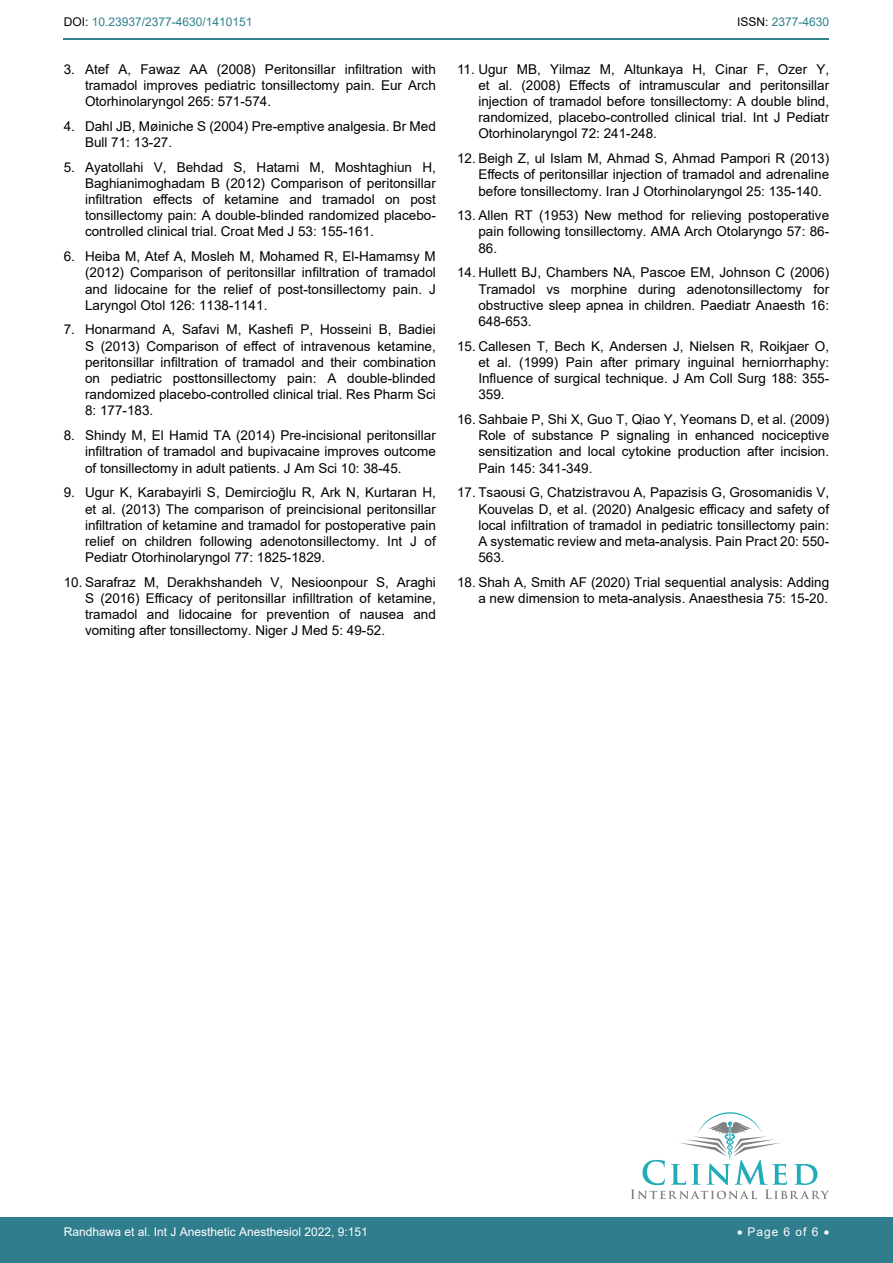
<style>
.page{position:relative;width:893px;height:1263px;background:#fff}
.page>*{position:absolute;margin:0;border:0;box-sizing:border-box;transform-origin:0 0}
.t1{font:13.5px/16.2px "Arial";color:#000;text-align:justify}
.t2{font:12px "Arial";color:#fff}
.t3{font:12px "Arial";color:#30808d}
.s1{color:#000}
</style>
<div class="page">
<div style="left:0;top:1217px;width:893px;height:46px;background:#307d8d"></div>
<hr style="left:64px;top:38px;width:765px;height:2px;background:#30808d">
<svg style="left:631px;top:1112px;width:198px;height:87px"></svg>
<p class="t3" style="left:64px;top:14px;width:190px"><span class="s1">DOI:</span> 10.23937/2377-4630/1410151</p>
<p class="t3" style="left:737px;top:14px;width:94px"><span class="s1">ISSN:</span> 2377-4630</p>
<p class="t1" style="left:85px;top:61px;width:352px;text-indent:-21px">3. Atef A, Fawaz AA (2008) Peritonsillar infiltration with tramadol improves pediatric tonsillectomy pain. Eur Arch Otorhinolaryngol 265: 571-574.</p>
<p class="t1" style="left:85px;top:118px;width:352px;text-indent:-21px">4. Dahl JB, Møiniche S (2004) Pre-emptive analgesia. Br Med<br>Bull 71: 13-27.</p>
<p class="t1" style="left:85px;top:159px;width:352px;text-indent:-21px">5. Ayatollahi V, Behdad S, Hatami M, Moshtaghiun H, Baghianimoghadam B (2012) Comparison of peritonsillar infiltration effects of ketamine and tramadol on post tonsillectomy pain: A double-blinded randomized placebo&shy;controlled clinical trial. Croat Med J 53: 155-161.</p>
<p class="t1" style="left:85px;top:248px;width:352px;text-indent:-21px">6. Heiba M, Atef A, Mosleh M, Mohamed R, El-Hamamsy M (2012) Comparison of peritonsillar infiltration of tramadol and lidocaine for the relief of post-tonsillectomy pain. J Laryngol Otol 126: 1138-1141.</p>
<p class="t1" style="left:85px;top:322px;width:352px;text-indent:-21px">7. Honarmand A, Safavi M, Kashefi P, Hosseini B, Badiei S (2013) Comparison of effect of intravenous ketamine, peritonsillar infiltration of tramadol and their combination on pediatric posttonsillectomy pain: A double-blinded randomized placebo-controlled clinical trial. Res Pharm Sci 8: 177-183.</p>
<p class="t1" style="left:85px;top:427px;width:352px;text-indent:-21px">8. Shindy M, El Hamid TA (2014) Pre-incisional peritonsillar infiltration of tramadol and bupivacaine improves outcome of tonsillectomy in adult patients. J Am Sci 10: 38-45.</p>
<p class="t1" style="left:85px;top:484px;width:352px;text-indent:-21px">9. Ugur K, Karabayirli S, Demircioğlu R, Ark N, Kurtaran H, et al. (2013) The comparison of preincisional peritonsillar infiltration of ketamine and tramadol for postoperative pain relief on children following adenotonsillectomy. Int J of Pediatr Otorhinolaryngol 77: 1825-1829.</p>
<p class="t1" style="left:85px;top:574px;width:352px;text-indent:-21px">10. Sarafraz M, Derakhshandeh V, Nesioonpour S, Araghi S (2016) Efficacy of peritonsillar infilltration of ketamine, tramadol and lidocaine for prevention of nausea and vomiting after tonsillectomy. Niger J Med 5: 49-52.</p>
<p class="t1" style="left:478px;top:61px;width:352px;text-indent:-21px">11. Ugur MB, Yilmaz M, Altunkaya H, Cinar F, Ozer Y, et al. (2008) Effects of intramuscular and peritonsillar injection of tramadol before tonsillectomy: A double blind, randomized, placebo-controlled clinical trial. Int J Pediatr Otorhinolaryngol 72: 241-248.</p>
<p class="t1" style="left:478px;top:150px;width:352px;text-indent:-21px">12. Beigh Z, ul Islam M, Ahmad S, Ahmad Pampori R (2013)<br>Effects of peritonsillar injection of tramadol and adrenaline before tonsillectomy. Iran J Otorhinolaryngol 25: 135-140.</p>
<p class="t1" style="left:478px;top:207px;width:352px;text-indent:-21px">13. Allen RT (1953) New method for relieving postoperative pain following tonsillectomy. AMA Arch Otolaryngo 57: 86- 86.</p>
<p class="t1" style="left:478px;top:264px;width:352px;text-indent:-21px">14. Hullett BJ, Chambers NA, Pascoe EM, Johnson C (2006)<br>Tramadol vs morphine during adenotonsillectomy for obstructive sleep apnea in children. Paediatr Anaesth 16:<br>648-653.</p>
<p class="t1" style="left:478px;top:338px;width:352px;text-indent:-21px">15. Callesen T, Bech K, Andersen J, Nielsen R, Roikjaer O, et al. (1999) Pain after primary inguinal herniorrhaphy:<br>Influence of surgical technique. J Am Coll Surg 188: 355- 359.</p>
<p class="t1" style="left:478px;top:411px;width:352px;text-indent:-21px">16. Sahbaie P, Shi X, Guo T, Qiao Y, Yeomans D, et al. (2009)<br>Role of substance P signaling in enhanced nociceptive sensitization and local cytokine production after incision.<br>Pain 145: 341-349.</p>
<p class="t1" style="left:478px;top:484px;width:352px;text-indent:-21px">17. Tsaousi G, Chatzistravou A, Papazisis G, Grosomanidis V, Kouvelas D, et al. (2020) Analgesic efficacy and safety of local infiltration of tramadol in pediatric tonsillectomy pain:<br>A systematic review and meta-analysis. Pain Pract 20: 550- 563.</p>
<p class="t1" style="left:457px;top:574px;width:374px;text-align:right">18. Shah A, Smith AF (2020) Trial sequential analysis: Adding a new dimension to meta-analysis. Anaesthesia 75: 15-20.</p>
<p class="t2" style="left:64px;top:1223px;width:306px">Randhawa et al. Int J Anesthetic Anesthesiol 2022, 9:151</p>
<p class="t2" style="left:737px;top:1223px;width:94px">• Page 6 of 6 •</p>
</div>
